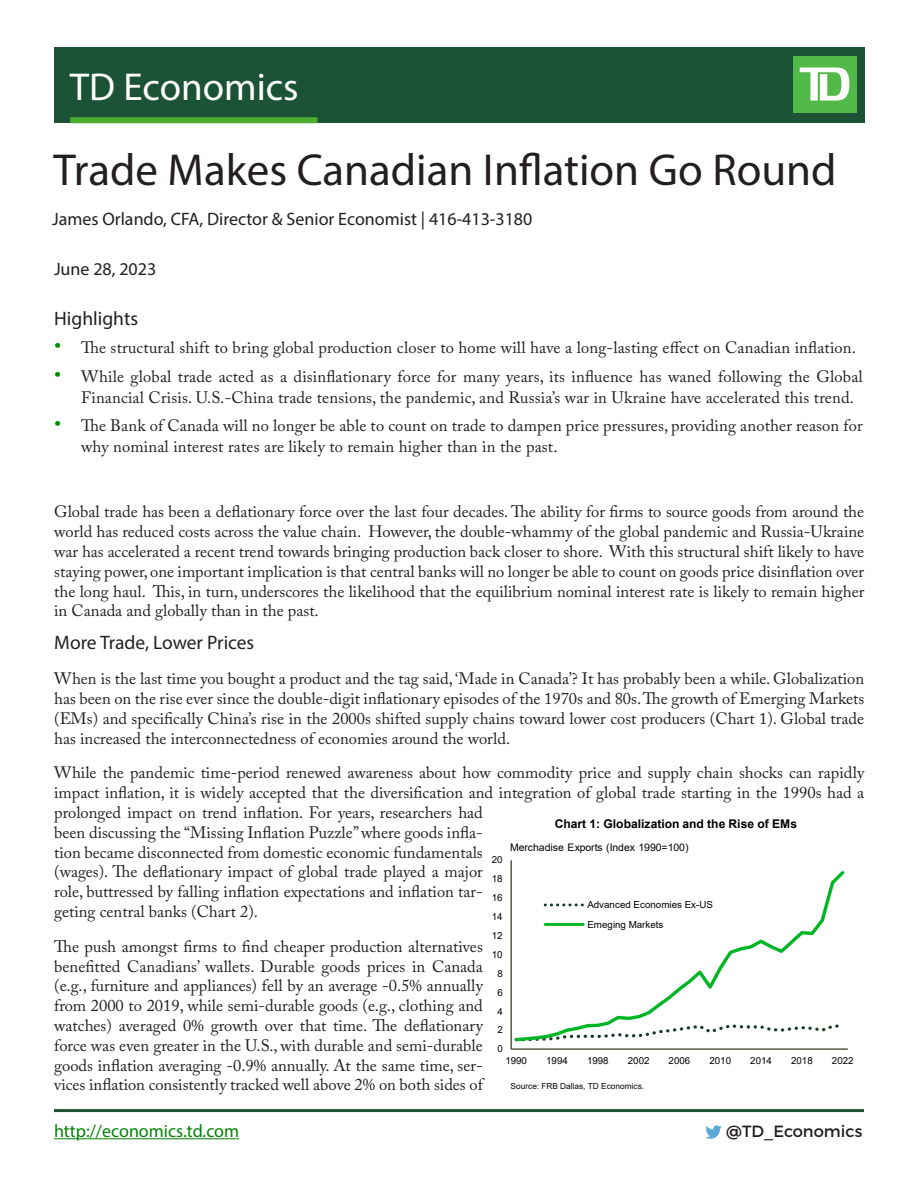
<style>
.page{position:relative;width:918px;height:1188px;background:#fff}
.page>*{position:absolute;margin:0;border:0;box-sizing:border-box;transform-origin:0 0}
.t1{font:45px "Myriad Pro";color:#231f20}
.t2{font:39px "Myriad Pro";color:#fff}
.Subtitle{font:19.5px "Myriad Pro";color:#231f20}
.Economist_Name{font:18px "Myriad Pro";color:#231f20}
.t3{font:18px "Myriad Pro";color:#038203}
.Date{font:18px "Myriad Pro";color:#231f20}
.Paragraph{font:16.5px/19.8px "Adobe Caslon Pro";color:#231f20;text-align:justify}
.t4{font:16.2px "Montserrat";color:#231f20}
.t5{font:700 12px "Arial";color:#000}
.t6{font:10.35px "Arial";letter-spacing:-.005em;color:#000}
.t7{font:9.6px/19.5px "Arial";color:#000}
.t8{font:8.25px "Arial";color:#000}
.s1{font-size:21px;color:#008a00}
</style>
<div class="page">
<div style="left:54px;top:47px;width:810px;height:76px;background:#1c5336"></div>
<div style="left:793px;top:56px;width:63px;height:57px;background:#51b948"></div>
<svg style="left:800px;top:68px;width:49px;height:33px"></svg>
<div style="left:70px;top:117px;width:248px;height:6px;background:#4fad2f"></div>
<svg style="left:705px;top:1125px;width:17px;height:14px"></svg>
<hr style="left:54px;top:1138px;width:185px;height:1px;background:#038203">
<hr style="left:54px;top:1109px;width:810px;height:3px;background:#1c5336">
<hr style="left:511px;top:860px;width:1px;height:189px;background:#1a230b">
<hr style="left:511px;top:1049px;width:337px;height:1px;background:#1a230b">
<svg style="left:514px;top:871px;width:331px;height:171px"></svg>
<svg style="left:545px;top:903px;width:38px;height:3px"></svg>
<hr style="left:545px;top:923px;width:38px;height:3px;background:#00b624">
<h2 class="t2" style="left:70px;top:63px;width:230px">TD Economics</h2>
<p class="t1" style="left:54px;top:143px;width:785px">Trade Makes Canadian Inflation Go Round</p>
<p class="Economist_Name" style="left:52px;top:208px;width:482px">James Orlando, CFA, Director &amp; Senior Economist | 416-413-3180</p>
<p class="Date" style="left:54px;top:258px;width:104px">June 28, 2023</p>
<p class="Subtitle" style="left:54px;top:306px;width:86px">Highlights</p>
<p class="Paragraph" style="left:54px;top:338px;width:803px"><span class="s1">•</span> The structural shift to bring global production closer to home will have a long-lasting effect on Canadian inflation.</p>
<p class="Paragraph" style="left:81px;top:365px;width:783px;line-height:21px;text-indent:-27px"><span class="s1">•</span> While global trade acted as a disinflationary force for many years, its influence has waned following the Global<br>Financial Crisis. U.S.-China trade tensions, the pandemic, and Russia’s war in Ukraine have accelerated this trend.</p>
<p class="Paragraph" style="left:81px;top:415px;width:783px;line-height:21px;text-indent:-27px"><span class="s1">•</span> The Bank of Canada will no longer be able to count on trade to dampen price pressures, providing another reason for why nominal interest rates are likely to remain higher than in the past.</p>
<p class="Paragraph" style="left:54px;top:502px;width:812px">Global trade has been a deflationary force over the last four decades. The ability for firms to source goods from around the world has reduced costs across the value chain. However, the double-whammy of the global pandemic and Russia-Ukraine war has accelerated a recent trend towards bringing production back closer to shore. With this structural shift likely to have staying power, one important implication is that central banks will no longer be able to count on goods price disinflation over the long haul. This, in turn, underscores the likelihood that the equilibrium nominal interest rate is likely to remain higher in Canada and globally than in the past.</p>
<p class="Subtitle" style="left:54px;top:631px;width:202px">More Trade, Lower Prices</p>
<p class="Paragraph" style="left:54px;top:669px;width:812px">When is the last time you bought a product and the tag said, ‘Made in Canada’? It has probably been a while. Globalization has been on the rise ever since the double-digit inflationary episodes of the 1970s and 80s. The growth of Emerging Markets (EMs) and specifically China’s rise in the 2000s shifted supply chains toward lower cost producers (Chart 1). Global trade has increased the interconnectedness of economies around the world.</p>
<p class="Paragraph" style="left:54px;top:763px;width:812px;text-align:left">While the pandemic time-period renewed awareness about how commodity price and supply chain shocks can rapidly impact inflation, it is widely accepted that the diversification and integration of global trade starting in the 1990s had a prolonged impact on trend inflation. For years, researchers had<br>been discussing the “Missing Inflation Puzzle” where goods infla-<br>tion became disconnected from domestic economic fundamentals<br>(wages). The deflationary impact of global trade played a major<br>role, buttressed by falling inflation expectations and inflation tar-<br>geting central banks (Chart 2).</p>
<p class="Paragraph" style="left:54px;top:936px;width:430px">The push amongst firms to find cheaper production alternatives benefitted Canadians’ wallets. Durable goods prices in Canada (e.g., furniture and appliances) fell by an average -0.5% annually from 2000 to 2019, while semi-durable goods (e.g., clothing and watches) averaged 0% growth over that time. The deflationary force was even greater in the U.S., with durable and semi-durable goods inflation averaging -0.9% annually. At the same time, ser&shy;vices inflation consistently tracked well above 2% on both sides of</p>
<p class="t5" style="left:555px;top:816px;width:244px">Chart 1: Globalization and the Rise of EMs</p>
<p class="t6" style="left:510px;top:841px;width:180px">Merchadise Exports (Index 1990=100)</p>
<p class="t7" style="left:492px;top:850px;width:12px">20</p>
<p class="t7" style="left:492px;top:869px;width:12px">18</p>
<p class="t7" style="left:492px;top:888px;width:12px">16</p>
<p class="t7" style="left:587px;top:895px;width:127px">Advanced Economies Ex-US<br>Emeging Markets</p>
<p class="t7" style="left:492px;top:907px;width:12px">14</p>
<p class="t7" style="left:492px;top:926px;width:12px">12</p>
<p class="t7" style="left:492px;top:945px;width:12px">10</p>
<p class="t7" style="left:497px;top:964px;width:7px">8</p>
<p class="t7" style="left:497px;top:982px;width:7px">6</p>
<p class="t7" style="left:497px;top:1001px;width:7px">4</p>
<p class="t7" style="left:497px;top:1020px;width:7px">2</p>
<p class="t7" style="left:497px;top:1039px;width:7px">0</p>
<p class="t7" style="left:505px;top:1051px;width:23px">1990</p>
<p class="t7" style="left:546px;top:1051px;width:23px">1994</p>
<p class="t7" style="left:587px;top:1051px;width:23px">1998</p>
<p class="t7" style="left:628px;top:1051px;width:23px">2002</p>
<p class="t7" style="left:669px;top:1051px;width:23px">2006</p>
<p class="t7" style="left:709px;top:1051px;width:23px">2010</p>
<p class="t7" style="left:750px;top:1051px;width:23px">2014</p>
<p class="t7" style="left:791px;top:1051px;width:23px">2018</p>
<p class="t7" style="left:832px;top:1051px;width:23px">2022</p>
<p class="t8" style="left:511px;top:1081px;width:135px">Source: FRB Dallas, TD Economics.</p>
<p class="t3" style="left:54px;top:1120px;width:187px">http://economics.td.com</p>
<p class="t4" style="left:726px;top:1121px;width:138px">@TD_Economics</p>
</div>
